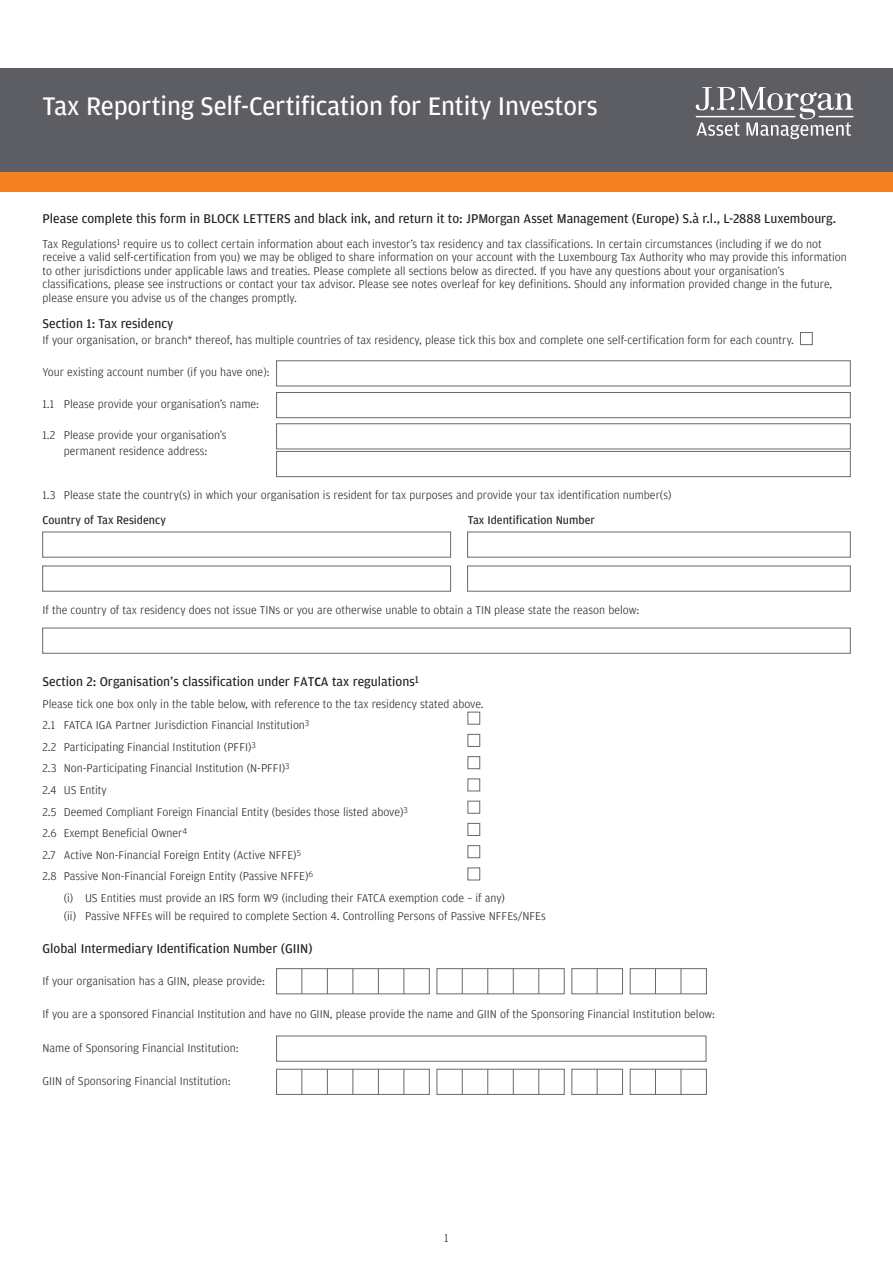
<style>
.page{position:relative;width:893px;height:1263px;background:#fff}
.page>*{position:absolute;margin:0;border:0;box-sizing:border-box;transform-origin:0 0}
.t1{font:27px "Amplitude";letter-spacing:-.005em;color:#fff}
.t2{font:13.5px "Amplitude";color:#231f20}
.t3{font:300 12px/21.6px "Amplitude";color:#231f20}
.t4{font:12px "Amplitude";color:#231f20}
.s1{font-family:"Amplitude TF";font-weight:700;font-size:12.75px}
</style>
<div class="page">
<svg style="left:468px;top:712px;width:12px;height:168px"></svg>
<div style="left:0;top:68px;width:893px;height:104px;background:#5d5e64"></div>
<div style="left:0;top:172px;width:893px;height:19px;background:#f58220"></div>
<hr style="left:819px;top:116px;width:35px;height:1px;background:#fff">
<svg style="left:696px;top:87px;width:157px;height:52px"></svg>
<div style="left:800px;top:332px;width:12px;height:13px;border:1px solid #69696c"></div>
<svg style="left:276px;top:968px;width:430px;height:93px"></svg>
<div style="left:276px;top:1069px;width:153px;height:25px;border:1px solid #69696c"></div>
<svg style="left:302px;top:1069px;width:1px;height:25px"></svg>
<svg style="left:327px;top:1069px;width:1px;height:25px"></svg>
<svg style="left:353px;top:1069px;width:1px;height:25px"></svg>
<svg style="left:378px;top:1069px;width:1px;height:25px"></svg>
<svg style="left:404px;top:1069px;width:1px;height:25px"></svg>
<div style="left:437px;top:1069px;width:127px;height:25px;border:1px solid #69696c"></div>
<svg style="left:462px;top:1069px;width:1px;height:25px"></svg>
<svg style="left:487px;top:1069px;width:1px;height:25px"></svg>
<svg style="left:513px;top:1069px;width:1px;height:25px"></svg>
<svg style="left:538px;top:1069px;width:1px;height:25px"></svg>
<div style="left:572px;top:1069px;width:51px;height:25px;border:1px solid #69696c"></div>
<svg style="left:597px;top:1069px;width:1px;height:25px"></svg>
<div style="left:630px;top:1069px;width:77px;height:25px;border:1px solid #69696c"></div>
<svg style="left:655px;top:1069px;width:1px;height:25px"></svg>
<svg style="left:681px;top:1069px;width:1px;height:25px"></svg>
<svg style="left:42px;top:360px;width:809px;height:293px"></svg>
<h1 class="t1" style="left:43px;top:96px;width:557px">Tax Reporting Self-Certification for Entity Investors</h1>
<p class="t2" style="left:43px;top:214px;width:795px">Please complete this form in BLOCK LETTERS and black ink, and return it to: JPMorgan Asset Management (Europe) S.à r.l., L-2888 Luxembourg.</p>
<p class="t3" style="left:43px;top:238px;width:806px;line-height:13.5px">Tax Regulations<sup>1</sup> require us to collect certain information about each investor’s tax residency and tax classifications. In certain circumstances (including if we do not receive a valid self-certification from you) we may be obliged to share information on your account with the Luxembourg Tax Authority who may provide this information to other jurisdictions under applicable laws and treaties. Please complete all sections below as directed. If you have any questions about your organisation’s classifications, please see instructions or contact your tax advisor. Please see notes overleaf for key definitions. Should any information provided change in the future, please ensure you advise us of the changes promptly.</p>
<p class="t2" style="left:43px;top:318px;width:132px">Section 1: Tax residency</p>
<p class="t3" style="left:43px;top:330px;width:753px">If your organisation, or branch* thereof, has multiple countries of tax residency, please tick this box and complete one self-certification form for each country.</p>
<p class="t3" style="left:43px;top:362px;width:229px">Your existing account number (if you have one):</p>
<p class="t3" style="left:43px;top:394px;width:218px">1.1 Please provide your organisation’s name:</p>
<p class="t3" style="left:43px;top:427px;width:186px;line-height:16.2px;text-align:center">1.2 Please provide your organisation’s permanent residence address:</p>
<p class="t3" style="left:43px;top:484px;width:630px">1.3 Please state the country(s) in which your organisation is resident for tax purposes and provide your tax identification number(s)</p>
<p class="t4" style="left:43px;top:515px;width:125px">Country of Tax Residency</p>
<p class="t4" style="left:468px;top:515px;width:129px">Tax Identification Number</p>
<p class="t3" style="left:43px;top:600px;width:598px">If the country of tax residency does not issue TINs or you are otherwise unable to obtain a TIN please state the reason below:</p>
<p class="t2" style="left:43px;top:677px;width:378px">Section 2: Organisation’s classification under FAT<span class="s1">C</span>A tax regulations<sup>1</sup></p>
<p class="t3" style="left:43px;top:694px;width:443px">Please tick one box only in the table below, with reference to the tax residency stated above.<br>2.1 FATCA IGA Partner Jurisdiction Financial Institution<sup>3<br></sup>2.2 Participating Financial Institution (PFFI)<sup>3<br></sup>2.3 Non-Participating Financial Institution (N-PFFI)<sup>3<br></sup>2.4 US Entity<br>2.5 Deemed Compliant Foreign Financial Entity (besides those listed above)<sup>3<br></sup>2.6 Exempt Beneficial Owner<sup>4<br></sup>2.7 Active Non-Financial Foreign Entity (Active NFFE)<sup>5<br></sup>2.8 Passive Non-Financial Foreign Entity (Passive NFFE)<sup>6</sup></p>
<p class="t3" style="left:64px;top:890px;width:484px;line-height:18px">(i) US Entities must provide an IRS form W9 (including their FATCA exemption code – if any)<br>(ii) Passive NFFEs will be required to complete Section 4. Controlling Persons of Passive NFFEs/NFEs</p>
<p class="t2" style="left:43px;top:943px;width:272px">Global Intermediary Identification Number (GIIN)</p>
<p class="t3" style="left:43px;top:970px;width:224px">If your organisation has a GIIN, please provide:</p>
<p class="t3" style="left:43px;top:1004px;width:674px">If you are a sponsored Financial Institution and have no GIIN, please provide the name and GIIN of the Sponsoring Financial Institution below:</p>
<p class="t3" style="left:43px;top:1037px;width:198px">Name of Sponsoring Financial Institution:</p>
<p class="t3" style="left:43px;top:1071px;width:190px">GIIN of Sponsoring Financial Institution:</p>
<p class="t3" style="left:444px;top:1228px;width:6px">1</p>
</div>
